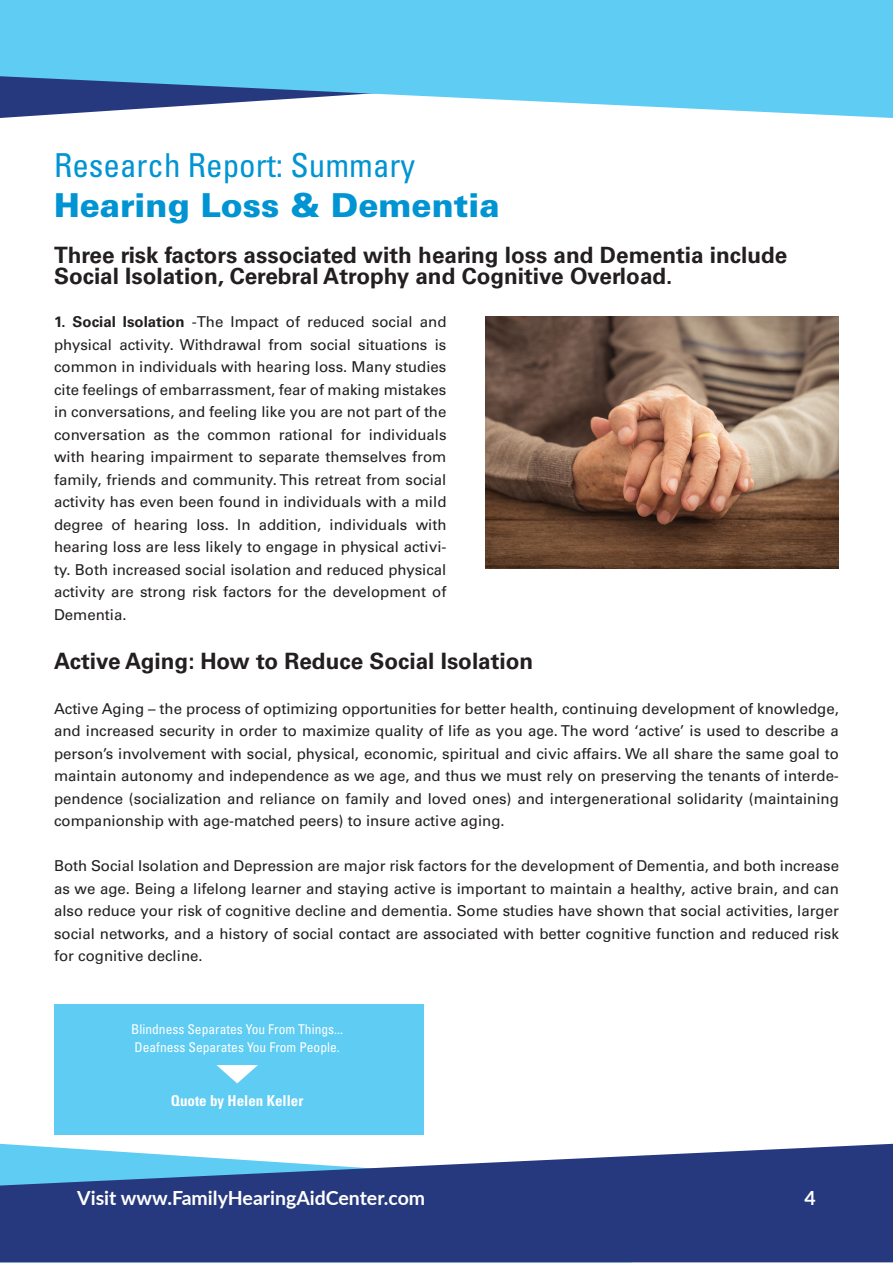
<style>
.page{position:relative;width:893px;height:1263px;background:#fff}
.page>*{position:absolute;margin:0;border:0;box-sizing:border-box;transform-origin:0 0}
.t1{font:condensed 33px "Univers LT Std";color:#0094d3}
.t2{font:900 33px "Univers LT Std";color:#0094d3}
.t3{font:700 22.5px "Univers LT Std";color:#231f20}
.t4{font:700 19.5px "Lato";color:#fff}
.t5{font:15px/22.5px "Univers LT Std";color:#231f20;text-align:justify}
.t6{font:700 condensed 15px "Univers LT Std";color:#fff}
.t7{font:condensed 13.5px "Univers LT Std";color:#fff}
.s1{font-weight:700}
</style>
<div class="page">
<div style="left:54px;top:1005px;width:369px;height:130px;background:#5fccf3"></div>
<svg style="left:216px;top:1065px;width:42px;height:18px"></svg>
<img style="left:486px;top:316px;width:353px;height:252px">
<svg style="left:0;top:0;width:892px;height:118px;background:#6bc6eb"></svg>
<svg style="left:0;top:1144px;width:892px;height:118px;background:#405793"></svg>
<svg style="left:892px;top:0;width:1px;height:118px"></svg>
<svg style="left:892px;top:1144px;width:1px;height:118px"></svg>
<p class="t1" style="left:54px;top:144px;width:363px">Research Report: Summary</p>
<p class="t2" style="left:54px;top:184px;width:447px">Hearing Loss &amp; Dementia</p>
<p class="t3" style="left:54px;top:241px;width:735px">Three risk factors associated with hearing loss and Dementia include</p>
<p class="t3" style="left:54px;top:262px;width:620px">Social Isolation, Cerebral Atrophy and Cognitive Overload.</p>
<p class="t5" style="left:54px;top:311px;width:394px"><span class="s1">1. Social Isolation</span> -The Impact of reduced social and physical activity. Withdrawal from social situations is common in individuals with hearing loss. Many studies cite feelings of embarrassment, fear of making mistakes in conversations, and feeling like you are not part of the conversation as the common rational for individuals with hearing impairment to separate themselves from family, friends and community. This retreat from social activity has even been found in individuals with a mild degree of hearing loss. In addition, individuals with hearing loss are less likely to engage in physical activi&shy;ty. Both increased social isolation and reduced physical activity are strong risk factors for the development of Dementia.</p>
<p class="t3" style="left:54px;top:647px;width:481px">Active Aging: How to Reduce Social Isolation</p>
<p class="t5" style="left:54px;top:697px;width:786px">Active Aging – the process of optimizing opportunities for better health, continuing development of knowledge, and increased security in order to maximize quality of life as you age. The word ‘active’ is used to describe a person’s involvement with social, physical, economic, spiritual and civic affairs. We all share the same goal to maintain autonomy and independence as we age, and thus we must rely on preserving the tenants of interde&shy;pendence (socialization and reliance on family and loved ones) and intergenerational solidarity (maintaining companionship with age-matched peers) to insure active aging.</p>
<p class="t5" style="left:54px;top:854px;width:786px">Both Social Isolation and Depression are major risk factors for the development of Dementia, and both increase as we age. Being a lifelong learner and staying active is important to maintain a healthy, active brain, and can also reduce your risk of cognitive decline and dementia. Some studies have shown that social activities, larger social networks, and a history of social contact are associated with better cognitive function and reduced risk for cognitive decline.</p>
<p class="t7" style="left:131px;top:1020px;width:213px">Blindness Separates You From Things...</p>
<p class="t7" style="left:135px;top:1038px;width:207px">Deafness Separates You From People.</p>
<p class="t6" style="left:171px;top:1091px;width:134px">Quote by Helen Keller</p>
<p class="t4" style="left:77px;top:1183px;width:349px">Visit www.FamilyHearingAidCenter.com</p>
<p class="t4" style="left:804px;top:1183px;width:13px">4</p>
</div>
